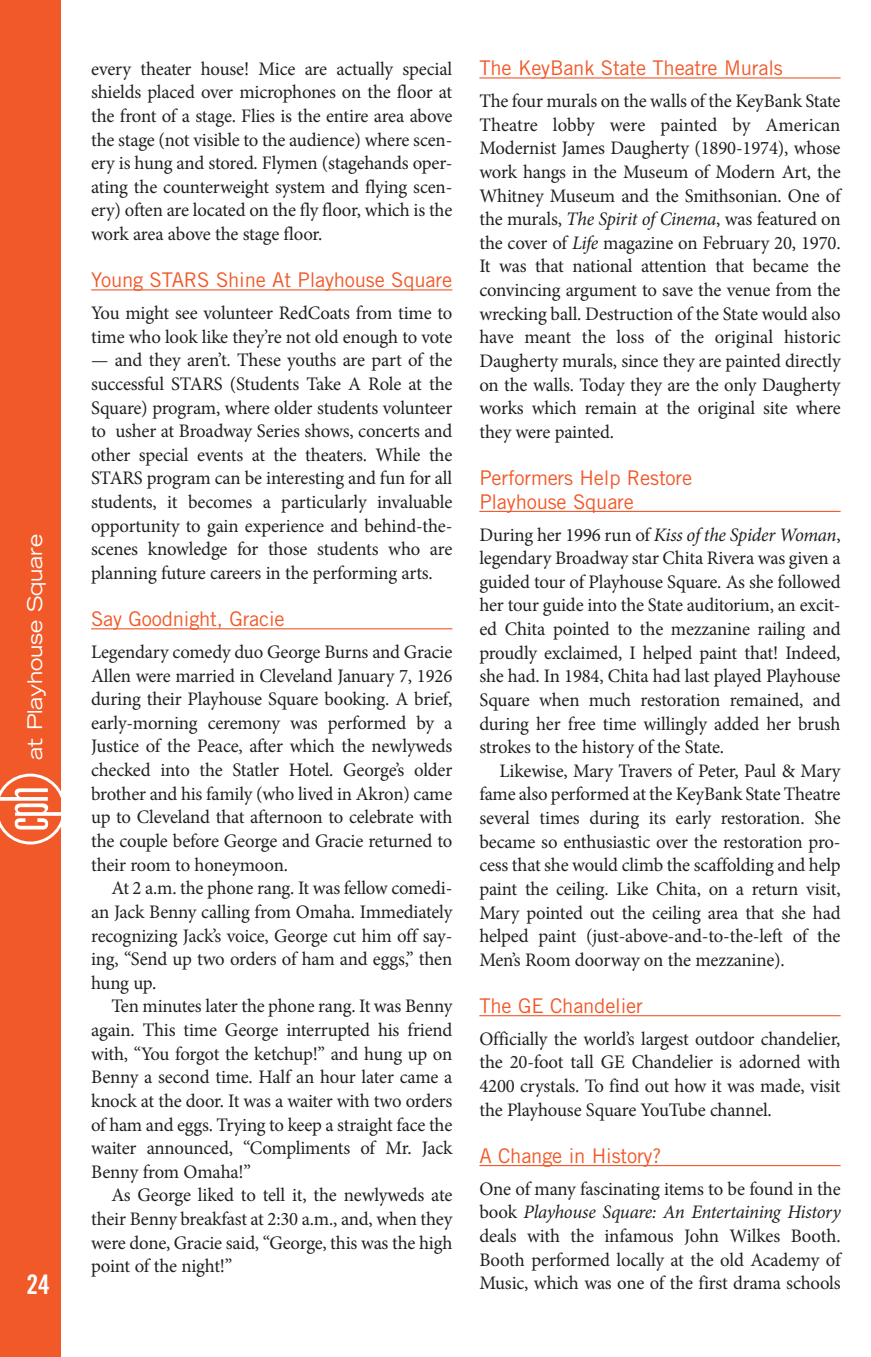
<style>
.page{position:relative;width:871px;height:1357px;background:#fff}
.page>*{position:absolute;margin:0;border:0;box-sizing:border-box;transform-origin:0 0}
.t1{font:27px "Trade Gothic LT Std Bd Cn 20";color:#fff}
.t2{font:20.25px/23.6px "Trade Gothic LT Std";letter-spacing:-.01em;color:#f15929}
.t3{font:expanded 20.25px "Trade Gothic LT Std";letter-spacing:-.01em;color:#fff}
.t4{font:19.12px/23.6px "Minion Pro";letter-spacing:-.015em;color:#231f20;text-align:justify}
.s1{font-style:italic}
</style>
<div class="page">
<div style="left:0;top:0;width:61px;height:1357px;background:#f15929"></div>
<svg style="left:0;top:773px;width:61px;height:71px"></svg>
<hr style="left:91px;top:289px;width:361px;height:1px;background:#f15929">
<hr style="left:91px;top:628px;width:361px;height:1px;background:#f15929">
<hr style="left:479px;top:77px;width:361px;height:2px;background:#f15929">
<hr style="left:479px;top:511px;width:361px;height:1px;background:#f15929">
<hr style="left:479px;top:1015px;width:361px;height:1px;background:#f15929">
<hr style="left:479px;top:1165px;width:361px;height:1px;background:#f15929">
<p class="t3" style="left:21px;top:759px;width:227px;rotate:-90deg">at Playhouse Square</p>
<h1 class="t1" style="left:27px;top:1268px;width:25px">24</h1>
<p class="t4" style="left:91px;top:57px;width:363px">every theater house! Mice are actually special shields placed over microphones on the floor at the front of a stage. Flies is the entire area above the stage (not visible to the audience) where scen&shy;ery is hung and stored. Flymen (stagehands oper&shy;ating the counterweight system and flying scen&shy;ery) often are located on the fly floor, which is the work area above the stage floor.</p>
<p class="t2" style="left:91px;top:268px;width:362px">Young STARS Shine At Playhouse Square</p>
<p class="t4" style="left:91px;top:301px;width:363px">You might see volunteer RedCoats from time to time who look like they’re not old enough to vote</p>
<p class="t4" style="left:91px;top:348px;width:363px">— and they aren’t. These youths are part of the successful STARS (Students Take A Role at the Square) program, where older students volunteer to usher at Broadway Series shows, concerts and other special events at the theaters. While the STARS program can be interesting and fun for all students, it becomes a particularly invaluable opportunity to gain experience and behind-the&shy;scenes knowledge for those students who are planning future careers in the performing arts.</p>
<p class="t2" style="left:91px;top:607px;width:195px">Say Goodnight, Gracie</p>
<p class="t4" style="left:91px;top:640px;width:363px">Legendary comedy duo George Burns and Gracie Allen were married in Cleveland January 7, 1926 during their Playhouse Square booking. A brief, early-morning ceremony was performed by a Justice of the Peace, after which the newlyweds checked into the Statler Hotel. George’s older brother and his family (who lived in Akron) came up to Cleveland that afternoon to celebrate with the couple before George and Gracie returned to their room to honeymoon.</p>
<p class="t4" style="left:91px;top:876px;width:363px;text-indent:20px">At 2 a.m. the phone rang. It was fellow comedi&shy;an Jack Benny calling from Omaha. Immediately recognizing Jack’s voice, George cut him off say&shy;ing, “Send up two orders of ham and eggs,” then hung up.</p>
<p class="t4" style="left:91px;top:994px;width:363px;text-indent:20px">Ten minutes later the phone rang. It was Benny again. This time George interrupted his friend with, “You forgot the ketchup!” and hung up on Benny a second time. Half an hour later came a knock at the door. It was a waiter with two orders of ham and eggs. Trying to keep a straight face the waiter announced, “Compliments of Mr. Jack Benny from Omaha!”</p>
<p class="t4" style="left:91px;top:1183px;width:363px;text-indent:20px">As George liked to tell it, the newlyweds ate their Benny breakfast at 2:30 a.m., and, when they were done, Gracie said, “George, this was the high point of the night!”</p>
<p class="t2" style="left:479px;top:56px;width:305px">The KeyBank State Theatre Murals</p>
<p class="t4" style="left:479px;top:89px;width:363px">The four murals on the walls of the KeyBank State Theatre lobby were painted by American Modernist James Daugherty (1890-1974), whose work hangs in the Museum of Modern Art, the Whitney Museum and the Smithsonian. One of the murals, <span class="s1">The Spirit of Cinema</span>, was featured on the cover of <span class="s1">Life</span> magazine on February 20, 1970.<br>It was that national attention that became the convincing argument to save the venue from the wrecking ball. Destruction of the State would also have meant the loss of the original historic Daugherty murals, since they are painted directly on the walls. Today they are the only Daugherty works which remain at the original site where they were painted.</p>
<p class="t2" style="left:479px;top:466px;width:214px">Performers Help Restore<br>Playhouse Square</p>
<p class="t4" style="left:479px;top:523px;width:363px">During her 1996 run of <span class="s1">Kiss of the Spider Woman</span>, legendary Broadway star Chita Rivera was given a guided tour of Playhouse Square. As she followed her tour guide into the State auditorium, an excit&shy;ed Chita pointed to the mezzanine railing and proudly exclaimed, I helped paint that! Indeed, she had. In 1984, Chita had last played Playhouse Square when much restoration remained, and during her free time willingly added her brush strokes to the history of the State.</p>
<p class="t4" style="left:479px;top:759px;width:363px;text-indent:20px">Likewise, Mary Travers of Peter, Paul &amp; Mary fame also performed at the KeyBank State Theatre several times during its early restoration. She became so enthusiastic over the restoration pro&shy;cess that she would climb the scaffolding and help paint the ceiling. Like Chita, on a return visit, Mary pointed out the ceiling area that she had helped paint (just-above-and-to-the-left of the Men’s Room doorway on the mezzanine).</p>
<p class="t2" style="left:479px;top:994px;width:165px">The GE Chandelier</p>
<p class="t4" style="left:479px;top:1027px;width:363px">Officially the world’s largest outdoor chandelier, the 20-foot tall GE Chandelier is adorned with 4200 crystals. To find out how it was made, visit the Playhouse Square YouTube channel.</p>
<p class="t2" style="left:479px;top:1144px;width:183px">A Change in History?</p>
<p class="t4" style="left:479px;top:1177px;width:363px">One of many fascinating items to be found in the book <span class="s1">Playhouse Square: An Entertaining History </span>deals with the infamous John Wilkes Booth.<br>Booth performed locally at the old Academy of Music, which was one of the first drama schools</p>
</div>
